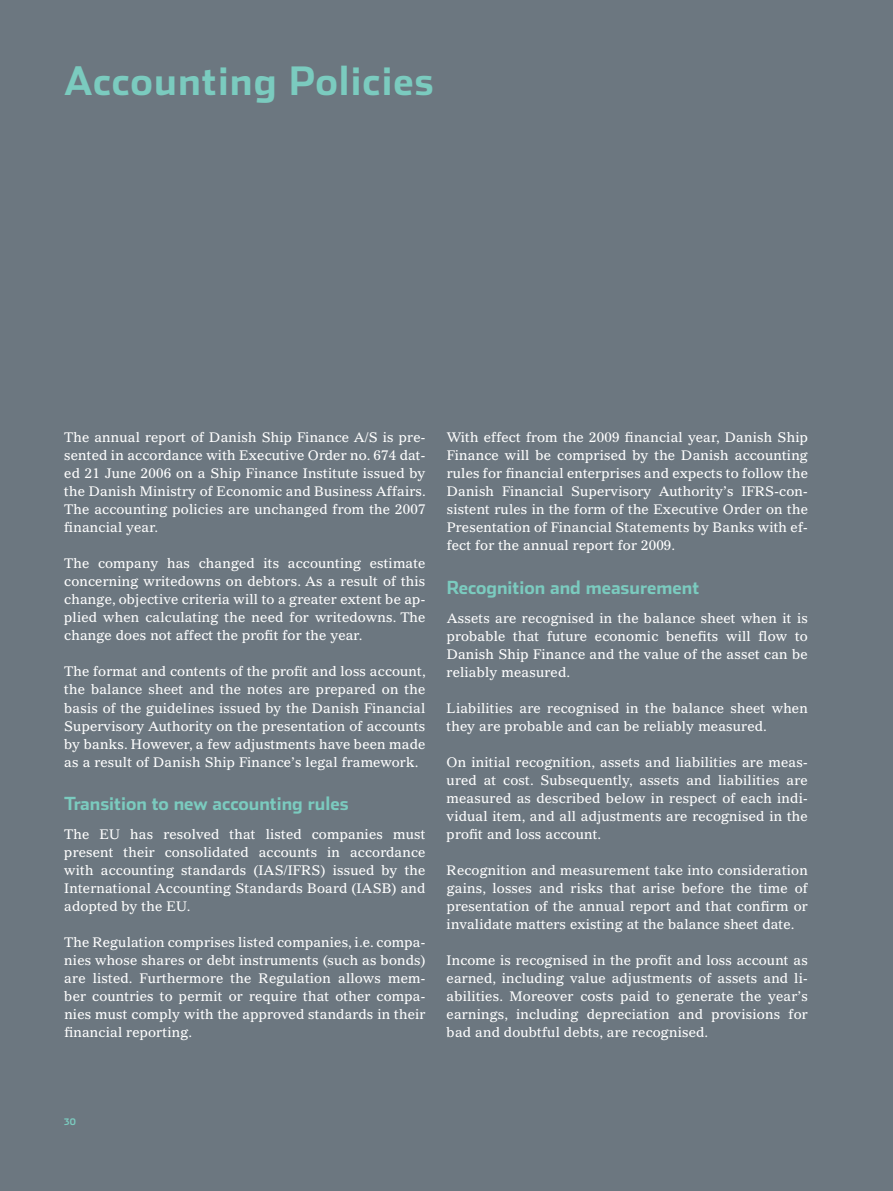
<style>
.page{position:relative;width:893px;height:1191px;background:#6c7780}
.page>*{position:absolute;margin:0;border:0;box-sizing:border-box;transform-origin:0 0}
.t1{font:700 39px "Stainless";letter-spacing:.03em;color:#7bcbbf}
.t2{font:700 18px "Stainless";color:#7bcbbf}
.t3{font:13.5px/18px "Gazette LH";letter-spacing:.01em;color:#fff;text-align:justify}
.t4{font:700 9px "Stainless";color:#7bcbbf}
</style>
<div class="page">
<h1 class="t1" style="left:64px;top:57px;width:371px">Accounting Policies</h1>
<p class="t3" style="left:64px;top:428px;width:363px">The annual report of Danish Ship Finance A/S is pre&shy;sented in accordance with Executive Order no. 674 dat&shy;ed 21 June 2006 on a Ship Finance Institute issued by the Danish Ministry of Economic and Business Affairs.<br>The accounting policies are unchanged from the 2007 financial year.</p>
<p class="t3" style="left:64px;top:554px;width:363px">The company has changed its accounting estimate concerning writedowns on debtors. As a result of this change, objective criteria will to a greater extent be ap&shy;plied when calculating the need for writedowns. The change does not affect the profit for the year.</p>
<p class="t3" style="left:64px;top:662px;width:363px">The format and contents of the profit and loss account, the balance sheet and the notes are prepared on the basis of the guidelines issued by the Danish Financial Supervisory Authority on the presentation of accounts by banks. However, a few adjustments have been made as a result of Danish Ship Finance’s legal framework.</p>
<h2 class="t2" style="left:64px;top:792px;width:286px">Transition to new accounting rules</h2>
<p class="t3" style="left:64px;top:824px;width:363px">The EU has resolved that listed companies must present their consolidated accounts in accordance with accounting standards (IAS/IFRS) issued by the International Accounting Standards Board (IASB) and adopted by the EU.</p>
<p class="t3" style="left:64px;top:932px;width:363px">The Regulation comprises listed companies, i.e. compa&shy;nies whose shares or debt instruments (such as bonds) are listed. Furthermore the Regulation allows mem&shy;ber countries to permit or require that other compa&shy;nies must comply with the approved standards in their financial reporting.</p>
<p class="t3" style="left:447px;top:428px;width:363px">With effect from the 2009 financial year, Danish Ship Finance will be comprised by the Danish accounting rules for financial enterprises and expects to follow the Danish Financial Supervisory Authority’s IFRS-con&shy;sistent rules in the form of the Executive Order on the Presentation of Financial Statements by Banks with ef&shy;fect for the annual report for 2009.</p>
<h2 class="t2" style="left:447px;top:576px;width:254px">Recognition and measurement</h2>
<p class="t3" style="left:447px;top:608px;width:363px">Assets are recognised in the balance sheet when it is probable that future economic benefits will flow to Danish Ship Finance and the value of the asset can be reliably measured.</p>
<p class="t3" style="left:447px;top:698px;width:363px">Liabilities are recognised in the balance sheet when they are probable and can be reliably measured.</p>
<p class="t3" style="left:447px;top:752px;width:363px">On initial recognition, assets and liabilities are meas&shy;ured at cost. Subsequently, assets and liabilities are measured as described below in respect of each indi&shy;vidual item, and all adjustments are recognised in the profit and loss account.</p>
<p class="t3" style="left:447px;top:860px;width:363px">Recognition and measurement take into consideration gains, losses and risks that arise before the time of presentation of the annual report and that confirm or invalidate matters existing at the balance sheet date.</p>
<p class="t3" style="left:447px;top:950px;width:363px">Income is recognised in the profit and loss account as earned, including value adjustments of assets and li&shy;abilities. Moreover costs paid to generate the year’s earnings, including depreciation and provisions for bad and doubtful debts, are recognised.</p>
<p class="t4" style="left:64px;top:1116px;width:13px">30</p>
</div>
